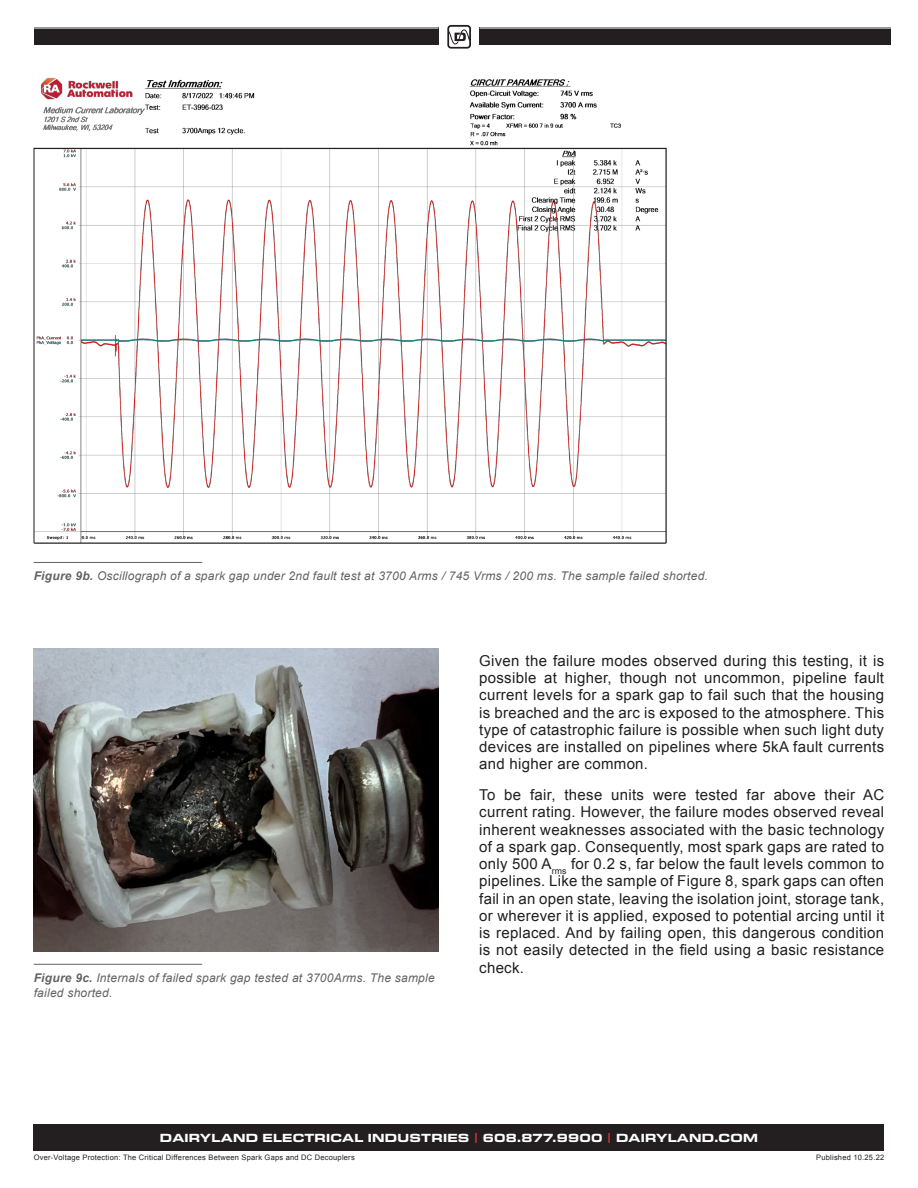
<style>
.page{position:relative;width:918px;height:1188px;background:#fff}
.page>*{position:absolute;margin:0;border:0;box-sizing:border-box;transform-origin:0 0}
.Body_Copy{font:15px/17.2px "Arial";letter-spacing:.02em;color:#231f20;text-align:justify}
.t1{font:italic 12px/15px "Arial";letter-spacing:.02em;color:#636366}
.t2{font:700 expanded 12px "Eurostile Next LT Pro";letter-spacing:.02em;color:#fff}
.t3{font:7.5px "Arial";letter-spacing:.03em;color:#231f20}
.s1{font-weight:700}
.s2{color:#cf3138}
</style>
<div class="page">
<hr style="left:34px;top:562px;width:168px;height:1px;background:#636366">
<img style="left:34px;top:648px;width:405px;height:304px">
<hr style="left:34px;top:964px;width:168px;height:1px;background:#636366">
<img style="left:34px;top:78px;width:633px;height:466px">
<div style="left:144px;top:113px;width:85px;height:11px;background:#fff"></div>
<div style="left:34px;top:1124px;width:850px;height:27px;background:#231f20"></div>
<div style="left:480px;top:27px;width:411px;height:18px;background:#231f20"></div>
<div style="left:34px;top:27px;width:404px;height:18px;background:#231f20"></div>
<svg style="left:447px;top:25px;width:24px;height:24px"></svg>
<hr style="left:480px;top:27px;width:411px;height:2px;background:#bcbdc0">
<hr style="left:34px;top:27px;width:404px;height:2px;background:#bcbdc0">
<p class="t1" style="left:34px;top:568px;width:676px"><span class="s1">Figure 9b.</span> Oscillograph of a spark gap under 2nd fault test at 3700 Arms / 745 Vrms / 200 ms. The sample failed shorted.</p>
<p class="t1" style="left:34px;top:970px;width:402px"><span class="s1">Figure 9c.</span> Internals of failed spark gap tested at 3700Arms. The sample failed shorted.</p>
<p class="Body_Copy" style="left:479px;top:652px;width:406px">Given the failure modes observed during this testing, it is possible at higher, though not uncommon, pipeline fault current levels for a spark gap to fail such that the housing is breached and the arc is exposed to the atmosphere. This type of catastrophic failure is possible when such light duty devices are installed on pipelines where 5kA fault currents and higher are common.</p>
<p class="Body_Copy" style="left:479px;top:786px;width:406px">To be fair, these units were tested far above their AC current rating. However, the failure modes observed reveal inherent weaknesses associated with the basic technology of a spark gap. Consequently, most spark gaps are rated to only 500 A<sub>rms</sub> for 0.2 s, far below the fault levels common to pipelines. Like the sample of Figure 8, spark gaps can often fail in an open state, leaving the isolation joint, storage tank, or wherever it is applied, exposed to potential arcing until it is replaced. And by failing open, this dangerous condition is not easily detected in the field using a basic resistance check.</p>
<p class="t2" style="left:160px;top:1131px;width:600px">DAIRYLAND ELECTRICAL INDUSTRIES <span class="s2">|</span> 608.877.9900 <span class="s2">|</span> DAIRYLAND.COM</p>
<p class="t3" style="left:34px;top:1152px;width:323px">Over-Voltage Protection: The Critical Differences Between Spark Gaps and DC Decouplers</p>
<p class="t3" style="left:816px;top:1152px;width:70px">Published 10.25.22</p>
</div>
